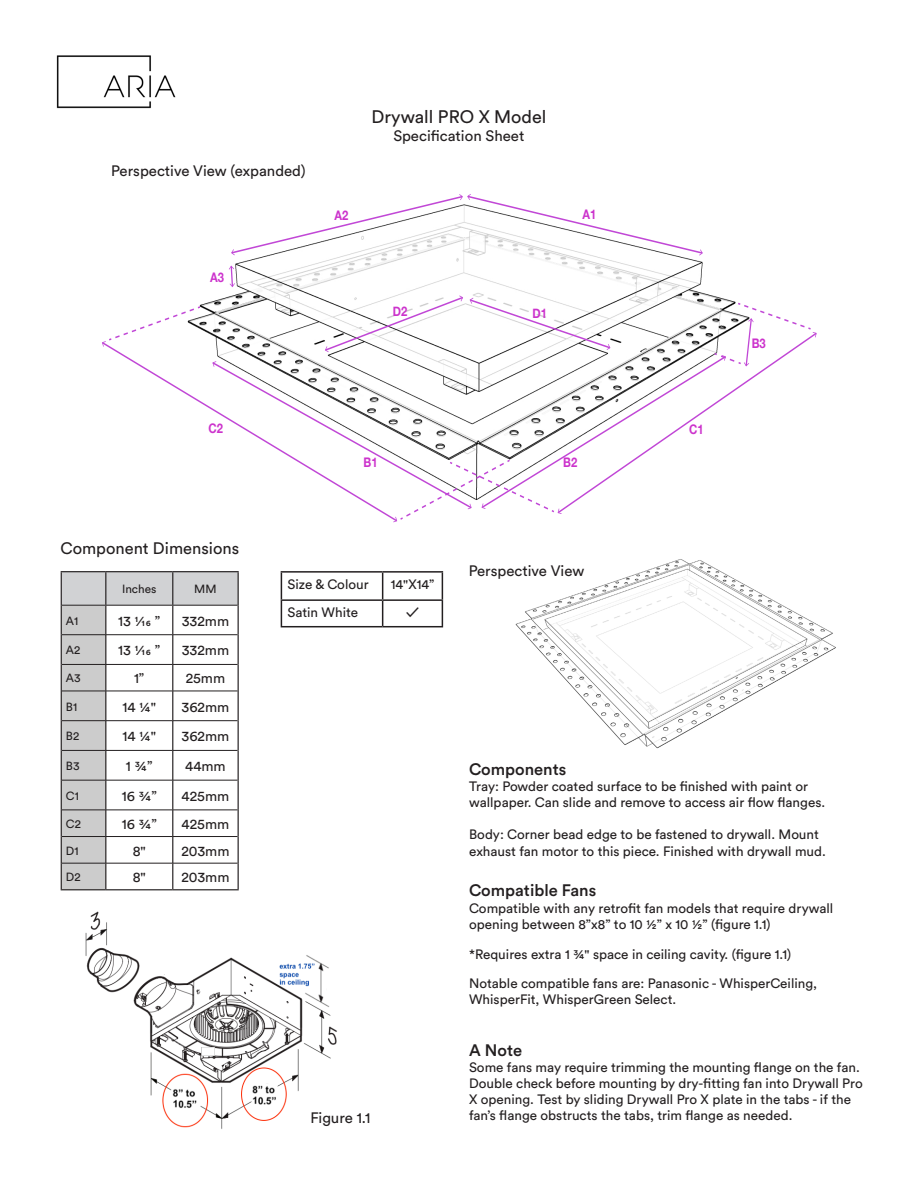
<style>
.page{position:relative;width:918px;height:1188px;background:#fff}
.page>*{position:absolute;margin:0;border:0;box-sizing:border-box;transform-origin:0 0}
.t1{font:18px "Circular Std";color:#231f20}
.t2{font:500 16.5px "Circular Std";color:#231f20}
.t3{font:16.5px "Circular Std";color:#231f20}
.t4{font:15px "Circular Std";color:#231f20}
.t5{font:14.1px "Circular Std";color:#231f20}
.t6{font:13.95px "Circular Std";color:#231f20}
.t7{font:13.5px/16.2px "Circular Std";color:#231f20}
.t8{font:500 13.5px "Circular Std";color:#231f20}
.t9{font:700 13.2px "Helvetica Neue";color:#c3c;scale:.85 1}
.t10{font:11.85px "Circular Std";color:#231f20}
</style>
<div class="page">
<img style="left:200px;top:256px;width:510px;height:79px">
<svg style="left:108px;top:347px;width:286px;height:176px"></svg>
<svg style="left:102px;top:305px;width:100px;height:42px"></svg>
<svg style="left:231px;top:194px;width:472px;height:62px"></svg>
<svg style="left:229px;top:265px;width:6px;height:23px"></svg>
<svg style="left:211px;top:295px;width:606px;height:227px"></svg>
<img style="left:515px;top:559px;width:321px;height:190px">
<hr style="left:281px;top:571px;width:102px;height:2px;background:#231f20">
<hr style="left:383px;top:571px;width:60px;height:2px;background:#231f20">
<hr style="left:281px;top:599px;width:102px;height:2px;background:#231f20">
<svg style="left:281px;top:573px;width:1px;height:53px"></svg>
<hr style="left:383px;top:599px;width:60px;height:2px;background:#231f20">
<svg style="left:382px;top:573px;width:1px;height:53px"></svg>
<svg style="left:442px;top:573px;width:1px;height:53px"></svg>
<hr style="left:281px;top:626px;width:102px;height:1px;background:#231f20">
<hr style="left:383px;top:626px;width:60px;height:1px;background:#231f20">
<hr style="left:61px;top:571px;width:45px;height:1px;background:#231f20">
<hr style="left:106px;top:571px;width:67px;height:1px;background:#231f20">
<hr style="left:173px;top:571px;width:66px;height:1px;background:#231f20">
<svg style="left:61px;top:572px;width:178px;height:317px"></svg>
<hr style="left:61px;top:889px;width:45px;height:1px;background:#231f20">
<hr style="left:106px;top:889px;width:67px;height:1px;background:#231f20">
<hr style="left:173px;top:889px;width:66px;height:1px;background:#231f20">
<hr style="left:62px;top:634px;width:44px;height:1px;background:#231f20">
<hr style="left:106px;top:634px;width:67px;height:1px;background:#231f20">
<hr style="left:173px;top:634px;width:65px;height:1px;background:#231f20">
<hr style="left:62px;top:664px;width:44px;height:1px;background:#231f20">
<hr style="left:106px;top:664px;width:67px;height:1px;background:#231f20">
<hr style="left:173px;top:664px;width:65px;height:1px;background:#231f20">
<hr style="left:62px;top:691px;width:44px;height:1px;background:#231f20">
<hr style="left:106px;top:691px;width:67px;height:1px;background:#231f20">
<hr style="left:173px;top:691px;width:65px;height:1px;background:#231f20">
<hr style="left:62px;top:720px;width:44px;height:1px;background:#231f20">
<hr style="left:106px;top:720px;width:67px;height:1px;background:#231f20">
<hr style="left:173px;top:720px;width:65px;height:1px;background:#231f20">
<hr style="left:62px;top:750px;width:44px;height:1px;background:#231f20">
<hr style="left:106px;top:750px;width:67px;height:1px;background:#231f20">
<hr style="left:173px;top:750px;width:65px;height:1px;background:#231f20">
<hr style="left:62px;top:780px;width:44px;height:1px;background:#231f20">
<hr style="left:106px;top:780px;width:67px;height:1px;background:#231f20">
<hr style="left:173px;top:780px;width:65px;height:1px;background:#231f20">
<hr style="left:62px;top:810px;width:44px;height:1px;background:#231f20">
<hr style="left:106px;top:810px;width:67px;height:1px;background:#231f20">
<hr style="left:173px;top:810px;width:65px;height:1px;background:#231f20">
<hr style="left:62px;top:836px;width:44px;height:1px;background:#231f20">
<hr style="left:106px;top:836px;width:67px;height:1px;background:#231f20">
<hr style="left:173px;top:836px;width:65px;height:1px;background:#231f20">
<hr style="left:62px;top:863px;width:44px;height:1px;background:#231f20">
<hr style="left:106px;top:863px;width:67px;height:1px;background:#231f20">
<hr style="left:173px;top:863px;width:65px;height:1px;background:#231f20">
<hr style="left:62px;top:605px;width:44px;height:1px;background:#231f20">
<hr style="left:106px;top:605px;width:67px;height:1px;background:#231f20">
<hr style="left:173px;top:605px;width:65px;height:1px;background:#231f20">
<img style="left:56px;top:55px;width:120px;height:53px">
<img style="left:85px;top:911px;width:252px;height:218px">
<p class="t4" style="left:111px;top:162px;width:196px">Perspective View (expanded)</p>
<p class="t9" style="left:210px;top:267px;width:18px">A3</p>
<p class="t1" style="left:371px;top:106px;width:177px">Drywall PRO X Model</p>
<p class="t4" style="left:394px;top:126px;width:132px">Specification Sheet</p>
<p class="t9" style="left:334px;top:205px;width:18px">A2</p>
<p class="t9" style="left:582px;top:203px;width:18px">A1</p>
<p class="t9" style="left:393px;top:301px;width:19px">D2</p>
<p class="t9" style="left:532px;top:303px;width:19px">D1</p>
<p class="t9" style="left:208px;top:418px;width:19px">C2</p>
<p class="t9" style="left:689px;top:419px;width:19px">C1</p>
<p class="t3" style="left:61px;top:539px;width:180px">Component Dimensions</p>
<p class="t9" style="left:363px;top:451px;width:18px">B1</p>
<p class="t9" style="left:563px;top:452px;width:18px">B2</p>
<p class="t9" style="left:752px;top:333px;width:18px">B3</p>
<p class="t10" style="left:122px;top:582px;width:36px">Inches</p>
<p class="t10" style="left:194px;top:582px;width:24px">MM</p>
<p class="t10" style="left:66px;top:613px;width:14px">A1</p>
<p class="t5" style="left:118px;top:612px;width:44px">13 1/16 ”</p>
<p class="t5" style="left:182px;top:612px;width:49px">332mm</p>
<p class="t10" style="left:66px;top:643px;width:16px">A2</p>
<p class="t5" style="left:118px;top:642px;width:44px">13 1/16 ”</p>
<p class="t5" style="left:182px;top:642px;width:49px">332mm</p>
<p class="t10" style="left:66px;top:671px;width:16px">A3</p>
<p class="t6" style="left:134px;top:670px;width:12px">1”</p>
<p class="t5" style="left:186px;top:670px;width:41px">25mm</p>
<p class="t10" style="left:66px;top:699px;width:13px">B1</p>
<p class="t5" style="left:122px;top:698px;width:35px">14 1/4"</p>
<p class="t5" style="left:182px;top:698px;width:49px">362mm</p>
<p class="t10" style="left:66px;top:729px;width:15px">B2</p>
<p class="t5" style="left:122px;top:728px;width:35px">14 1/4"</p>
<p class="t5" style="left:182px;top:728px;width:49px">362mm</p>
<p class="t10" style="left:66px;top:759px;width:15px">B3</p>
<p class="t5" style="left:126px;top:758px;width:28px">1 3/4 ”</p>
<p class="t5" style="left:185px;top:758px;width:42px">44mm</p>
<p class="t10" style="left:66px;top:788px;width:15px">C1</p>
<p class="t5" style="left:122px;top:787px;width:37px">16 3/4”</p>
<p class="t5" style="left:182px;top:787px;width:49px">425mm</p>
<p class="t10" style="left:66px;top:817px;width:17px">C2</p>
<p class="t5" style="left:122px;top:815px;width:37px">16 3/4”</p>
<p class="t5" style="left:182px;top:815px;width:49px">425mm</p>
<p class="t10" style="left:66px;top:843px;width:14px">D1</p>
<p class="t5" style="left:133px;top:842px;width:15px">8"</p>
<p class="t5" style="left:181px;top:842px;width:50px">203mm</p>
<p class="t10" style="left:66px;top:870px;width:16px">D2</p>
<p class="t5" style="left:133px;top:869px;width:15px">8"</p>
<p class="t5" style="left:181px;top:869px;width:50px">203mm</p>
<p class="t7" style="left:287px;top:576px;width:83px">Size &amp; Colour</p>
<p class="t7" style="left:391px;top:576px;width:45px">14"X14”</p>
<p class="t7" style="left:287px;top:604px;width:72px">Satin White</p>
<p class="t8" style="left:406px;top:604px;width:14px">✓</p>
<p class="t4" style="left:469px;top:562px;width:117px">Perspective View</p>
<p class="t4" style="left:310px;top:1109px;width:61px">Figure 1.1</p>
<p class="t2" style="left:469px;top:758px;width:99px">Components</p>
<p class="t7" style="left:469px;top:778px;width:358px">Tray: Powder coated surface to be finished with paint or wallpaper. Can slide and remove to access air flow flanges.</p>
<p class="t7" style="left:469px;top:826px;width:358px">Body: Corner bead edge to be fastened to drywall. Mount exhaust fan motor to this piece. Finished with drywall mud.</p>
<p class="t2" style="left:469px;top:880px;width:129px">Compatible Fans</p>
<p class="t7" style="left:469px;top:900px;width:366px">Compatible with any retrofit fan models that require drywall opening between 8”x8” to 10 ½” x 10 ½” (figure 1.1)</p>
<p class="t7" style="left:469px;top:946px;width:324px">*Requires extra 1 ¾" space in ceiling cavity. (figure 1.1)</p>
<p class="t7" style="left:469px;top:975px;width:350px">Notable compatible fans are: Panasonic - WhisperCeiling,<br>WhisperFit, WhisperGreen Select.</p>
<p class="t2" style="left:469px;top:1039px;width:54px">A Note</p>
<p class="t7" style="left:469px;top:1059px;width:395px">Some fans may require trimming the mounting flange on the fan.<br>Double check before mounting by dry-fitting fan into Drywall Pro X opening. Test by sliding Drywall Pro X plate in the tabs - if the fan’s flange obstructs the tabs, trim flange as needed.</p>
</div>
